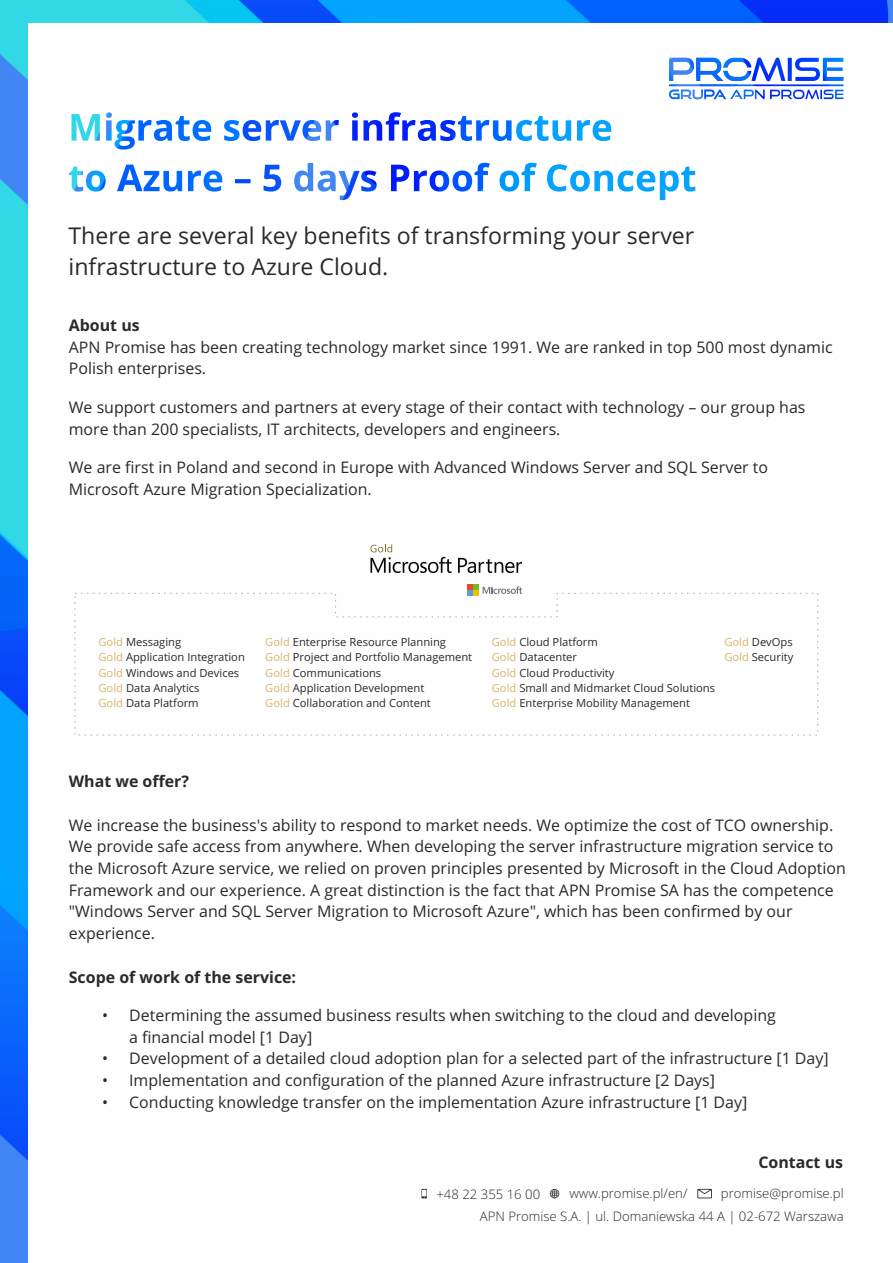
<style>
.page{position:relative;width:893px;height:1263px;background:#fff}
.page>*{position:absolute;margin:0;border:0;box-sizing:border-box;transform-origin:0 0}
.t1{font:23.1px/31.5px "Open Sans";color:#2b2a29}
.t2{font:15.9px/21.8px "Open Sans";color:#2b2a29}
.t3{font:700 15.9px "Open Sans";color:#2b2a29}
.t4{font:300 13.2px "Open Sans";color:#2b2a29}
.t5{font:11.25px/15.3px "Open Sans";color:#2b2a29}
.s1{color:#d7b56d}
</style>
<div class="page">
<img style="left:0;top:0;width:893px;height:1263px">
<div style="left:28px;top:23px;width:865px;height:1240px;background:#fefefe"></div>
<img style="left:72px;top:112px;width:167px;height:38px">
<img style="left:69px;top:163px;width:280px;height:29px">
<img style="left:748px;top:57px;width:96px;height:42px">
<img style="left:669px;top:57px;width:79px;height:42px">
<svg style="left:421px;top:1189px;width:6px;height:9px"></svg>
<svg style="left:550px;top:1189px;width:9px;height:9px"></svg>
<svg style="left:697px;top:1189px;width:15px;height:9px"></svg>
<svg style="left:458px;top:558px;width:64px;height:15px"></svg>
<svg style="left:467px;top:584px;width:55px;height:8px"></svg>
<svg style="left:370px;top:544px;width:82px;height:29px"></svg>
<svg style="left:74px;top:592px;width:745px;height:144px"></svg>
<h1 class="t1" style="left:69px;top:222px;width:627px">There are several key benefits of transforming your server infrastructure to Azure Cloud.</h1>
<p class="t3" style="left:69px;top:319px;width:72px">About us</p>
<p class="t2" style="left:69px;top:337px;width:765px">APN Promise has been creating technology market since 1991. We are ranked in top 500 most dynamic<br>Polish enterprises.</p>
<p class="t2" style="left:69px;top:398px;width:738px">We support customers and partners at every stage of their contact with technology – our group has more than 200 specialists, IT architects, developers and engineers.</p>
<p class="t2" style="left:69px;top:458px;width:701px">We are first in Poland and second in Europe with Advanced Windows Server and SQL Server to<br>Microsoft Azure Migration Specialization.</p>
<p class="t5" style="left:492px;top:636px;width:225px"><span class="s1">Gold</span> Cloud Platform<br><span class="s1">Gold</span> Datacenter<br><span class="s1">Gold</span> Cloud Productivity<br><span class="s1">Gold</span> Small and Midmarket Cloud Solutions<br><span class="s1">Gold</span> Enterprise Mobility Management</p>
<p class="t5" style="left:99px;top:635px;width:148px"><span class="s1">Gold</span> Messaging<br><span class="s1">Gold</span> Application Integration<br><span class="s1">Gold</span> Windows and Devices<br><span class="s1">Gold</span> Data Analytics<br><span class="s1">Gold</span> Data Platform</p>
<p class="t5" style="left:265px;top:635px;width:208px"><span class="s1">Gold</span> Enterprise Resource Planning<br><span class="s1">Gold</span> Project and Portfolio Management<br><span class="s1">Gold</span> Communications<br><span class="s1">Gold</span> Application Development<br><span class="s1">Gold</span> Collaboration and Content</p>
<p class="t5" style="left:724px;top:635px;width:71px"><span class="s1">Gold</span> DevOps<br><span class="s1">Gold</span> Security</p>
<p class="t3" style="left:69px;top:775px;width:122px">What we offer?</p>
<p class="t2" style="left:69px;top:815px;width:779px">We increase the business's ability to respond to market needs. We optimize the cost of TCO ownership.<br>We provide safe access from anywhere. When developing the server infrastructure migration service to the Microsoft Azure service, we relied on proven principles presented by Microsoft in the Cloud Adoption Framework and our experience. A great distinction is the fact that APN Promise SA has the competence "Windows Server and SQL Server Migration to Microsoft Azure", which has been confirmed by our experience.</p>
<p class="t3" style="left:69px;top:970px;width:229px">Scope of work of the service:</p>
<p class="t2" style="left:129px;top:1006px;width:648px;text-indent:-27px">• Determining the assumed business results when switching to the cloud and developing a financial model [1 Day]</p>
<p class="t2" style="left:102px;top:1049px;width:728px">• Development of a detailed cloud adoption plan for a selected part of the infrastructure [1 Day]</p>
<p class="t2" style="left:102px;top:1071px;width:614px">• Implementation and configuration of the planned Azure infrastructure [2 Days]</p>
<p class="t2" style="left:102px;top:1093px;width:647px">• Conducting knowledge transfer on the implementation Azure infrastructure [1 Day]</p>
<p class="t3" style="left:758px;top:1156px;width:86px">Contact us</p>
<p class="t4" style="left:436px;top:1188px;width:105px">+48 22 355 16 00</p>
<p class="t4" style="left:569px;top:1188px;width:120px">www.promise.pl/en/</p>
<p class="t4" style="left:721px;top:1188px;width:124px">promise@promise.pl</p>
<p class="t4" style="left:480px;top:1211px;width:365px">APN Promise S.A. | ul. Domaniewska 44 A | 02-672 Warszawa</p>
</div>
